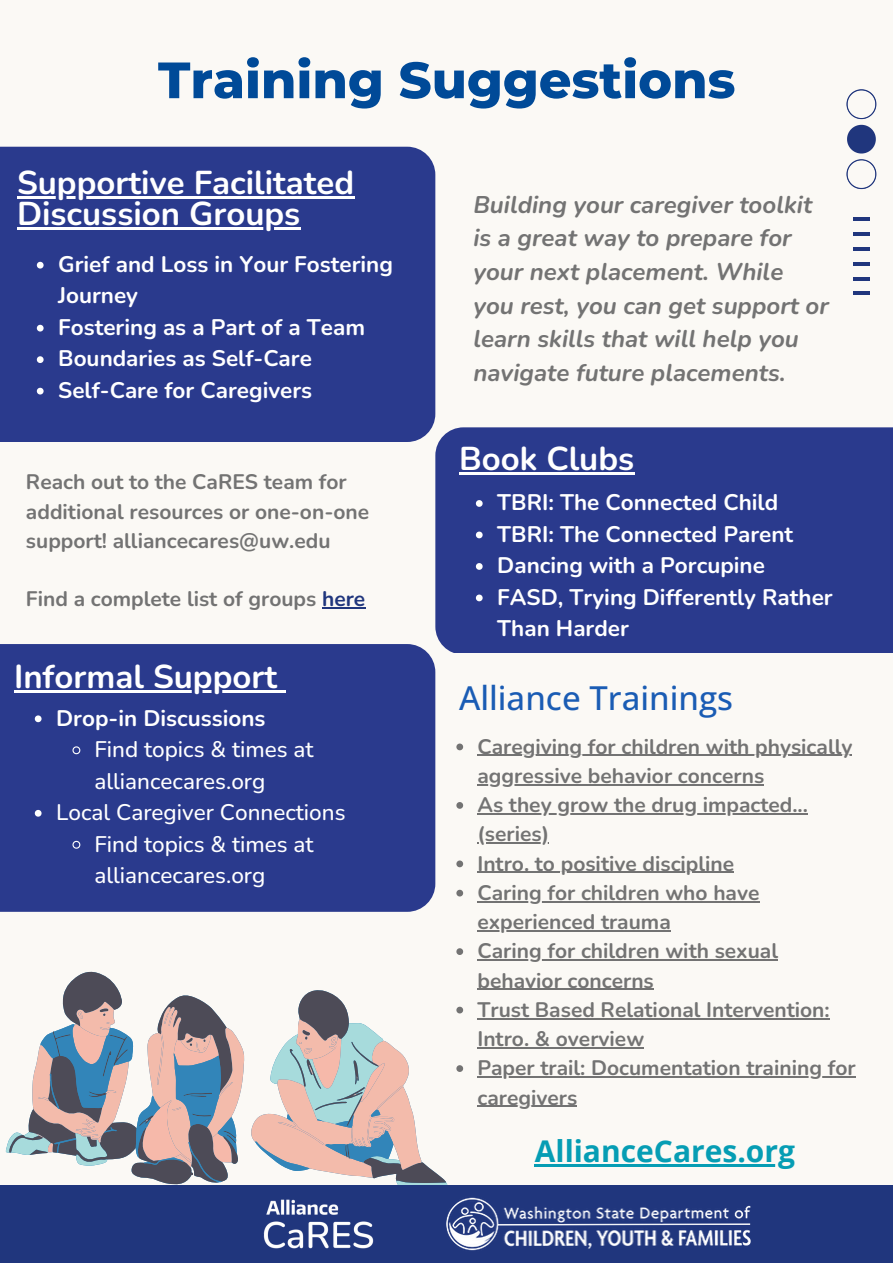
<style>
.page{position:relative;width:893px;height:1264px;background:#fff}
.page>*{position:absolute;margin:0;border:0;box-sizing:border-box;transform-origin:0 0}
.t1{font:800 51px "Montserrat";color:#004a98}
.t2{font:700 33px/31.5px "Nunito";color:#fff}
.t3{font:500 33px "Open Sans";color:#1a5cb4}
.t4{font:700 30px "Open Sans";color:#069db4}
.t5{font:italic 700 24px/33.8px "Nunito";color:#737373}
.t6{font:700 22.5px/31.5px "Nunito";color:#fff}
.t7{font:500 22.5px "Nunito";color:#fff}
.t8{font:700 21px/29.2px "Nunito";color:#737373}
.s1{color:#20367d}
</style>
<div class="page">
<div style="left:0;top:0;width:892px;height:1262px;background:#fbf9f5"></div>
<svg style="left:846px;top:89px;width:30px;height:30px"></svg>
<svg style="left:847px;top:125px;width:28px;height:28px"></svg>
<svg style="left:846px;top:159px;width:30px;height:30px"></svg>
<hr style="left:853px;top:218px;width:16px;height:3px;background:#20367d">
<hr style="left:853px;top:232px;width:16px;height:4px;background:#20367d">
<hr style="left:853px;top:247px;width:16px;height:4px;background:#20367d">
<hr style="left:853px;top:262px;width:16px;height:3px;background:#20367d">
<hr style="left:853px;top:277px;width:16px;height:3px;background:#20367d">
<hr style="left:853px;top:292px;width:16px;height:3px;background:#20367d">
<div style="left:435px;top:427px;width:457px;height:226px;background:#2a3a8d"></div>
<div style="left:0;top:644px;width:435px;height:267px;background:#2a3a8d"></div>
<div style="left:0;top:147px;width:435px;height:295px;background:#2a3a8d"></div>
<svg style="left:9px;top:971px;width:437px;height:213px"></svg>
<svg style="left:32px;top:1001px;width:389px;height:176px"></svg>
<svg style="left:38px;top:1009px;width:365px;height:153px"></svg>
<svg style="left:40px;top:1023px;width:353px;height:159px"></svg>
<div style="left:0;top:1185px;width:892px;height:77px;background:#20367d"></div>
<img style="left:446px;top:1197px;width:304px;height:54px">
<img style="left:263px;top:1199px;width:111px;height:50px">
<hr style="left:459px;top:472px;width:175px;height:2px;background:#fff">
<hr style="left:14px;top:690px;width:263px;height:2px;background:#fff">
<svg style="left:277px;top:690px;width:9px;height:2px"></svg>
<hr style="left:322px;top:607px;width:43px;height:1px;background:#20367d">
<hr style="left:17px;top:196px;width:337px;height:2px;background:#fff">
<hr style="left:17px;top:227px;width:283px;height:3px;background:#fff">
<svg style="left:37px;top:262px;width:7px;height:6px"></svg>
<svg style="left:37px;top:325px;width:7px;height:6px"></svg>
<svg style="left:37px;top:356px;width:7px;height:7px"></svg>
<svg style="left:37px;top:388px;width:7px;height:6px"></svg>
<svg style="left:476px;top:500px;width:6px;height:7px"></svg>
<svg style="left:476px;top:531px;width:6px;height:7px"></svg>
<svg style="left:476px;top:563px;width:6px;height:7px"></svg>
<svg style="left:476px;top:594px;width:6px;height:7px"></svg>
<svg style="left:35px;top:715px;width:7px;height:7px"></svg>
<svg style="left:72px;top:745px;width:9px;height:10px"></svg>
<svg style="left:35px;top:810px;width:7px;height:6px"></svg>
<svg style="left:72px;top:840px;width:9px;height:9px"></svg>
<svg style="left:456px;top:743px;width:7px;height:7px"></svg>
<hr style="left:477px;top:754px;width:375px;height:2px;background:#737373">
<hr style="left:477px;top:784px;width:287px;height:1px;background:#737373">
<svg style="left:456px;top:802px;width:7px;height:6px"></svg>
<hr style="left:477px;top:813px;width:315px;height:1px;background:#737373">
<svg style="left:792px;top:813px;width:16px;height:1px"></svg>
<hr style="left:477px;top:842px;width:72px;height:1px;background:#737373">
<svg style="left:456px;top:860px;width:7px;height:7px"></svg>
<hr style="left:477px;top:871px;width:257px;height:1px;background:#737373">
<svg style="left:456px;top:889px;width:7px;height:7px"></svg>
<hr style="left:477px;top:901px;width:282px;height:1px;background:#737373">
<hr style="left:477px;top:930px;width:193px;height:1px;background:#737373">
<svg style="left:456px;top:948px;width:7px;height:7px"></svg>
<hr style="left:477px;top:959px;width:301px;height:1px;background:#737373">
<hr style="left:477px;top:988px;width:176px;height:1px;background:#737373">
<svg style="left:456px;top:1006px;width:7px;height:7px"></svg>
<hr style="left:477px;top:1017px;width:352px;height:2px;background:#737373">
<hr style="left:477px;top:1047px;width:167px;height:1px;background:#737373">
<svg style="left:456px;top:1065px;width:7px;height:6px"></svg>
<hr style="left:477px;top:1076px;width:108px;height:1px;background:#737373">
<hr style="left:591px;top:1076px;width:264px;height:1px;background:#737373">
<hr style="left:477px;top:1105px;width:100px;height:1px;background:#737373">
<hr style="left:535px;top:1164px;width:260px;height:2px;background:#069db4">
<h1 class="t1" style="left:158px;top:49px;width:579px">Training Suggestions</h1>
<h2 class="t2" style="left:17px;top:167px;width:339px">Supportive Facilitated<br>Discussion Groups</h2>
<p class="t6" style="left:58px;top:249px;width:336px">Grief and Loss in Your Fostering<br>Journey<br>Fostering as a Part of a Team<br>Boundaries as Self-Care<br>Self-Care for Caregivers</p>
<p class="t8" style="left:26px;top:468px;width:344px">Reach out to the CaRES team for additional resources or one-on-one support! alliancecares@uw.edu</p>
<p class="t8" style="left:26px;top:584px;width:341px">Find a complete list of groups <span class="s1">here</span></p>
<h2 class="t2" style="left:14px;top:661px;width:264px">Informal Support</h2>
<p class="t6" style="left:56px;top:702px;width:211px">Drop-in Discussions</p>
<p class="t7" style="left:94px;top:734px;width:221px">Find topics &amp; times at</p>
<p class="t7" style="left:94px;top:765px;width:172px">alliancecares.org</p>
<p class="t7" style="left:56px;top:797px;width:291px">Local Caregiver Connections</p>
<p class="t7" style="left:94px;top:828px;width:221px">Find topics &amp; times at</p>
<p class="t7" style="left:94px;top:860px;width:172px">alliancecares.org</p>
<p class="t5" style="left:473px;top:188px;width:357px">Building your caregiver toolkit is a great way to prepare for your next placement. While you rest, you can get support or learn skills that will help you navigate future placements.</p>
<h2 class="t2" style="left:459px;top:443px;width:177px">Book Clubs</h2>
<p class="t6" style="left:497px;top:487px;width:337px">TBRI: The Connected Child<br>TBRI: The Connected Parent<br>Dancing with a Porcupine<br>FASD, Trying Differently Rather<br>Than Harder</p>
<h2 class="t3" style="left:459px;top:675px;width:275px">Alliance Trainings</h2>
<p class="t8" style="left:477px;top:732px;width:379px">Caregiving for children with physically aggressive behavior concerns<br>As they grow the drug impacted... (series)<br>Intro. to positive discipline<br>Caring for children who have experienced trauma<br>Caring for children with sexual behavior concerns<br>Trust Based Relational Intervention:<br>Intro. &amp; overview<br>Paper trail: Documentation training for caregivers</p>
<h3 class="t4" style="left:535px;top:1130px;width:262px">AllianceCares.org</h3>
</div>
